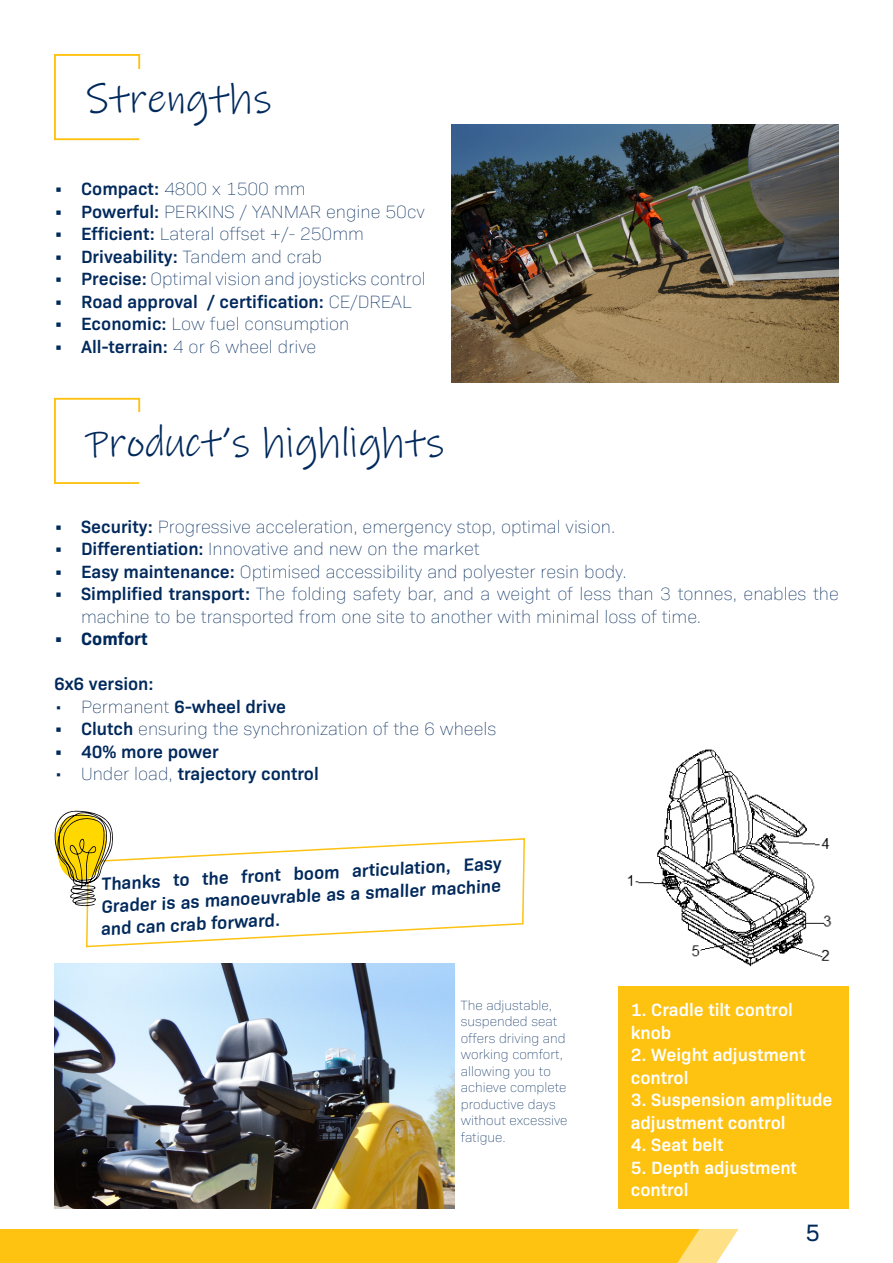
<style>
.page{position:relative;width:893px;height:1263px;background:#fff}
.page>*{position:absolute;margin:0;border:0;box-sizing:border-box;transform-origin:0 0}
.t1{font:42px "Ink Free";color:#00295c}
.t2{font:24px "Bio Sans";color:#00295c}
.t3{font:200 18px/22.5px "Bio Sans";color:#00295c}
.Paragraphe{font:600 18px/22.4px "Bio Sans";color:#00295c;text-align:justify}
.Paragraphe-2{font:600 18px/22.5px "Bio Sans";color:#fff}
.t4{font:700 18px "Bio Sans";color:#00295c}
.Paragraphe-3{font:200 13.5px/16.5px "Bio Sans";color:#00295c}
.s1{font-weight:600}
.s2{font-weight:200}
</style>
<div class="page">
<div style="left:0;top:1229px;width:739px;height:34px;background:#fec210"></div>
<img style="left:627px;top:749px;width:205px;height:218px">
<svg style="left:54px;top:54px;width:87px;height:87px"></svg>
<div style="left:83px;top:69px;width:756px;height:58px;background:#fff"></div>
<img style="left:452px;top:124px;width:387px;height:258px">
<svg style="left:54px;top:397px;width:87px;height:87px"></svg>
<div style="left:83px;top:413px;width:756px;height:58px;background:#fff"></div>
<div style="left:618px;top:986px;width:231px;height:223px;background:#fec210"></div>
<svg style="left:85px;top:838px;width:440px;height:110px"></svg>
<svg style="left:54px;top:811px;width:59px;height:95px"></svg>
<img style="left:54px;top:963px;width:400px;height:245px">
<p class="t1" style="left:86px;top:74px;width:187px">Strengths</p>
<p class="t3" style="left:54px;top:177px;width:253px"><span class="s1">• Compact:</span> 4800 x 1500 mm</p>
<p class="t3" style="left:54px;top:199px;width:372px"><span class="s1">• Powerful:</span> PERKINS / YANMAR engine 50cv</p>
<p class="t3" style="left:54px;top:222px;width:311px"><span class="s1">• Efficient:</span> Lateral offset +/- 250mm</p>
<p class="Paragraphe" style="left:54px;top:244px;width:270px">• Driveability: <span class="s2">Tandem and crab</span></p>
<p class="t3" style="left:54px;top:267px;width:373px"><span class="s1">• Precise:</span> Optimal vision and joysticks control</p>
<p class="Paragraphe" style="left:54px;top:289px;width:359px">• Road approval / certification: <span class="s2">CE/DREAL</span></p>
<p class="t3" style="left:54px;top:312px;width:297px"><span class="s1">• Economic:</span> Low fuel consumption</p>
<p class="t3" style="left:54px;top:334px;width:264px"><span class="s1">• All-terrain:</span> 4 or 6 wheel drive</p>
<p class="t1" style="left:86px;top:417px;width:360px">Product’s highlights</p>
<p class="t3" style="left:54px;top:514px;width:563px"><span class="s1">• Security:</span> Progressive acceleration, emergency stop, optimal vision.</p>
<p class="t3" style="left:54px;top:537px;width:427px"><span class="s1">• Differentiation:</span> Innovative and new on the market</p>
<p class="t3" style="left:54px;top:559px;width:574px"><span class="s1">• Easy maintenance:</span> Optimised accessibility and polyester resin body.</p>
<p class="t3" style="left:81px;top:582px;width:759px;text-indent:-27px"><span class="s1">• Simplified transport:</span> The folding safety bar, and a weight of less than 3 tonnes, enables the machine to be transported from one site to another with minimal loss of time.</p>
<p class="t4" style="left:54px;top:625px;width:95px">• Comfort</p>
<p class="Paragraphe" style="left:54px;top:671px;width:101px">6x6 version:</p>
<p class="Paragraphe" style="left:54px;top:694px;width:234px"><span class="s2">• Permanent</span> 6-wheel drive</p>
<p class="t3" style="left:54px;top:717px;width:444px"><span class="s1">• Clutch</span> ensuring the synchronization of the 6 wheels</p>
<p class="Paragraphe" style="left:54px;top:739px;width:166px">• 40% more power</p>
<p class="Paragraphe" style="left:54px;top:761px;width:266px"><span class="s2">• Under load,</span> trajectory control</p>
<p class="Paragraphe" style="left:98px;top:871px;width:405px;rotate:-3deg">Thanks to the front boom articulation, Easy Grader is as manoeuvrable as a smaller machine and can crab forward.</p>
<p class="Paragraphe-3" style="left:461px;top:996px;width:108px">The adjustable, suspended seat offers driving and working comfort, allowing you to achieve complete productive days without excessive fatigue.</p>
<p class="Paragraphe-2" style="left:631px;top:997px;width:164px">1. Cradle tilt control knob</p>
<p class="Paragraphe-2" style="left:631px;top:1042px;width:176px">2. Weight adjustment control</p>
<p class="Paragraphe-2" style="left:631px;top:1087px;width:203px">3. Suspension amplitude adjustment control</p>
<p class="Paragraphe-2" style="left:631px;top:1132px;width:94px">4. Seat belt</p>
<p class="Paragraphe-2" style="left:631px;top:1155px;width:168px">5. Depth adjustment control</p>
<h2 class="t2" style="left:806px;top:1215px;width:16px">5</h2>
</div>
